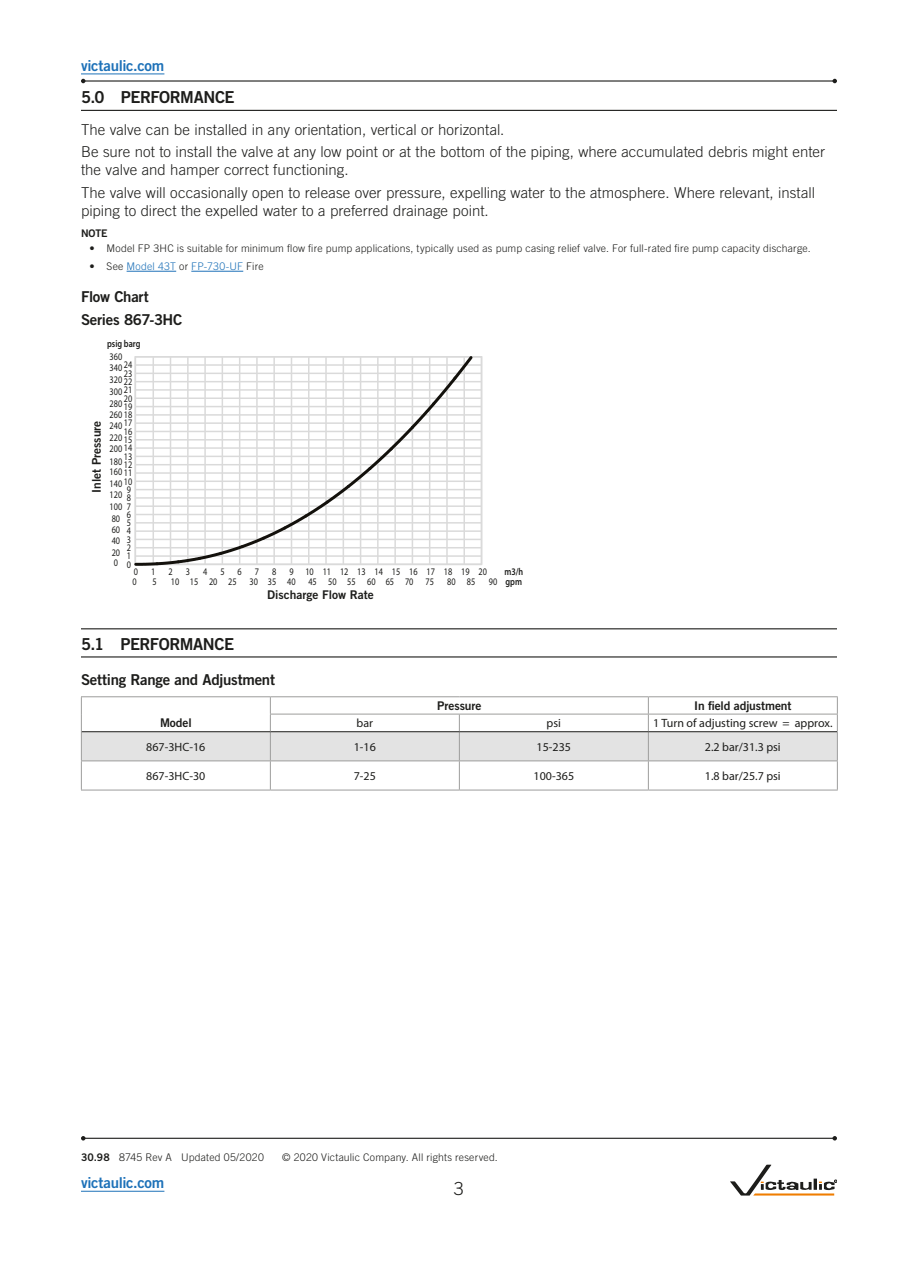
<style>
.page{position:relative;width:918px;height:1263px;background:#fff}
.page>*{position:absolute;margin:0;border:0;box-sizing:border-box;transform-origin:0 0}
.t1{font:300 18px "Trade Gothic LT Std";color:#1d1d1b}
.t2{font:16.5px "Trade Gothic LT Std Bd 2";letter-spacing:-.025em;color:#1d1d1b}
.t3{font:300 15px/22.8px "Trade Gothic LT Std";letter-spacing:.005em;color:#1d1d1b}
.t4{font:15px/22.8px "Trade Gothic LT Std Bd 2";letter-spacing:-.02em;color:#1d1d1b}
.t5{font:15px "Trade Gothic LT Std Bd 2";letter-spacing:-.02em;color:#1d71b8}
.t6{font:12px "Myriad Pro";color:#1d1d1b}
.t7{font:12px "Trade Gothic LT Std Bd 2";color:#1d1d1b}
.t8{font:300 10.5px "Trade Gothic LT Std";letter-spacing:.015em;color:#1d1d1b}
.t9{font:300 10.5px "Trade Gothic LT Std";letter-spacing:.02em;color:#1d71b8}
.t10{font:10.5px "Trade Gothic LT Std Bd 2";color:#1d1d1b}
.t11{font:10.05px "Myriad Pro";color:#1d1d1b;scale:.82 1}
.t12{font:600 10.05px "Myriad Pro";color:#1d1d1b;scale:.82 1}
.s1{color:#1d1d1b}
.s2{font-weight:400}
.s3{font-family:"Trade Gothic LT Std Bd 2";font-weight:400}
</style>
<div class="page">
<hr style="left:81px;top:1191px;width:83px;height:1px;background:#1d71b8">
<hr style="left:81px;top:110px;width:756px;height:1px;background:#1d1d1b">
<hr style="left:127px;top:271px;width:49px;height:1px;background:#1d71b8">
<hr style="left:191px;top:271px;width:52px;height:1px;background:#1d71b8">
<hr style="left:81px;top:628px;width:756px;height:1px;background:#1d1d1b">
<hr style="left:81px;top:656px;width:756px;height:1px;background:#1d1d1b">
<hr style="left:135px;top:555px;width:347px;height:2px;background:#dadada">
<hr style="left:135px;top:547px;width:347px;height:1px;background:#dadada">
<hr style="left:135px;top:539px;width:347px;height:1px;background:#dadada">
<hr style="left:135px;top:530px;width:347px;height:2px;background:#dadada">
<hr style="left:135px;top:522px;width:347px;height:2px;background:#dadada">
<hr style="left:135px;top:514px;width:347px;height:1px;background:#dadada">
<hr style="left:135px;top:505px;width:347px;height:2px;background:#dadada">
<hr style="left:135px;top:497px;width:347px;height:2px;background:#dadada">
<hr style="left:135px;top:489px;width:347px;height:1px;background:#dadada">
<hr style="left:135px;top:480px;width:347px;height:2px;background:#dadada">
<hr style="left:135px;top:472px;width:347px;height:2px;background:#dadada">
<hr style="left:135px;top:464px;width:347px;height:1px;background:#dadada">
<hr style="left:135px;top:456px;width:347px;height:1px;background:#dadada">
<hr style="left:135px;top:447px;width:347px;height:2px;background:#dadada">
<hr style="left:135px;top:439px;width:347px;height:1px;background:#dadada">
<hr style="left:135px;top:431px;width:347px;height:1px;background:#dadada">
<hr style="left:135px;top:422px;width:347px;height:2px;background:#dadada">
<hr style="left:135px;top:414px;width:347px;height:2px;background:#dadada">
<hr style="left:135px;top:406px;width:347px;height:1px;background:#dadada">
<hr style="left:135px;top:397px;width:347px;height:2px;background:#dadada">
<hr style="left:135px;top:389px;width:347px;height:2px;background:#dadada">
<hr style="left:135px;top:381px;width:347px;height:1px;background:#dadada">
<hr style="left:135px;top:373px;width:347px;height:1px;background:#dadada">
<hr style="left:135px;top:364px;width:347px;height:2px;background:#dadada">
<hr style="left:135px;top:356px;width:347px;height:1px;background:#dadada">
<hr style="left:477px;top:357px;width:2px;height:207px;background:#dadada">
<hr style="left:481px;top:357px;width:1px;height:207px;background:#dadada">
<hr style="left:135px;top:563px;width:347px;height:2px;background:#dadada">
<svg style="left:134px;top:356px;width:341px;height:210px"></svg>
<hr style="left:81px;top:790px;width:189px;height:1px;background:#9d9d9c">
<hr style="left:270px;top:790px;width:189px;height:1px;background:#9d9d9c">
<hr style="left:459px;top:790px;width:189px;height:1px;background:#9d9d9c">
<hr style="left:648px;top:790px;width:190px;height:1px;background:#9d9d9c">
<hr style="left:81px;top:696px;width:189px;height:1px;background:#9d9d9c">
<hr style="left:270px;top:696px;width:189px;height:1px;background:#9d9d9c">
<hr style="left:459px;top:696px;width:189px;height:1px;background:#9d9d9c">
<hr style="left:648px;top:696px;width:190px;height:1px;background:#9d9d9c">
<svg style="left:81px;top:697px;width:757px;height:93px"></svg>
<hr style="left:648px;top:714px;width:190px;height:1px;background:#9d9d9c">
<hr style="left:83px;top:80px;width:752px;height:2px;background:#1d1d1b">
<svg style="left:81px;top:79px;width:5px;height:4px"></svg>
<svg style="left:832px;top:79px;width:5px;height:4px"></svg>
<hr style="left:81px;top:74px;width:83px;height:1px;background:#1d71b8">
<hr style="left:83px;top:1138px;width:752px;height:1px;background:#1d1d1b">
<svg style="left:81px;top:1136px;width:5px;height:4px"></svg>
<svg style="left:832px;top:1136px;width:5px;height:4px"></svg>
<svg style="left:730px;top:1165px;width:107px;height:30px"></svg>
<p class="t5" style="left:81px;top:56px;width:85px">victaulic.com</p>
<p class="t2" style="left:81px;top:87px;width:155px">5.0 PERFORMANCE</p>
<p class="t3" style="left:81px;top:118px;width:746px">The valve can be installed in any orientation, vertical or horizontal.<br>Be sure not to install the valve at any low point or at the bottom of the piping, where accumulated debris might enter</p>
<p class="t3" style="left:81px;top:158px;width:736px">the valve and hamper correct functioning.<br>The valve will occasionally open to release over pressure, expelling water to the atmosphere. Where relevant, install</p>
<p class="t3" style="left:81px;top:199px;width:409px">piping to direct the expelled water to a preferred drainage point.</p>
<p class="t10" style="left:81px;top:227px;width:28px">NOTE</p>
<p class="t8" style="left:90px;top:242px;width:723px">• Model FP 3HC is suitable for minimum flow fire pump applications, typically used as pump casing relief valve. For full-rated fire pump capacity discharge.</p>
<p class="t9" style="left:90px;top:260px;width:176px"><span class="s1">• See</span> Model 43T <span class="s1">or</span> FP-730-UF <span class="s1">Fire</span></p>
<p class="t4" style="left:81px;top:285px;width:103px">Flow Chart<br>Series 867-3HC</p>
<p class="t12" style="left:107px;top:337px;width:42px">psig barg</p>
<p class="t7" style="left:89px;top:493px;width:74px;rotate:-90deg">Inlet Pressure</p>
<p class="t11" style="left:110px;top:350px;width:17px">360</p>
<p class="t11" style="left:124px;top:359px;width:12px">24</p>
<p class="t11" style="left:110px;top:361px;width:17px">340</p>
<p class="t11" style="left:124px;top:367px;width:12px">23</p>
<p class="t11" style="left:110px;top:373px;width:17px">320</p>
<p class="t11" style="left:124px;top:375px;width:12px">22</p>
<p class="t11" style="left:124px;top:384px;width:12px">21</p>
<p class="t11" style="left:110px;top:385px;width:17px">300</p>
<p class="t11" style="left:124px;top:392px;width:12px">20</p>
<p class="t11" style="left:110px;top:397px;width:17px">280</p>
<p class="t11" style="left:124px;top:400px;width:12px">19</p>
<p class="t11" style="left:110px;top:409px;width:29px">260 18</p>
<p class="t11" style="left:124px;top:417px;width:12px">17</p>
<p class="t11" style="left:110px;top:419px;width:17px">240</p>
<p class="t11" style="left:124px;top:425px;width:12px">16</p>
<p class="t11" style="left:110px;top:431px;width:17px">220</p>
<p class="t11" style="left:124px;top:433px;width:12px">15</p>
<p class="t11" style="left:124px;top:442px;width:12px">14</p>
<p class="t11" style="left:110px;top:443px;width:17px">200</p>
<p class="t11" style="left:124px;top:450px;width:12px">13</p>
<p class="t11" style="left:110px;top:455px;width:17px">180</p>
<p class="t11" style="left:124px;top:458px;width:12px">12</p>
<p class="t11" style="left:110px;top:465px;width:17px">160</p>
<p class="t11" style="left:124px;top:467px;width:12px">11</p>
<p class="t11" style="left:124px;top:475px;width:12px">10</p>
<p class="t11" style="left:110px;top:477px;width:17px">140</p>
<p class="t11" style="left:127px;top:483px;width:7px">9</p>
<p class="t11" style="left:110px;top:488px;width:17px">120</p>
<p class="t11" style="left:127px;top:492px;width:7px">8</p>
<p class="t11" style="left:110px;top:500px;width:17px">100</p>
<p class="t11" style="left:127px;top:500px;width:7px">7</p>
<p class="t11" style="left:127px;top:508px;width:7px">6</p>
<p class="t11" style="left:112px;top:512px;width:12px">80</p>
<p class="t11" style="left:127px;top:516px;width:7px">5</p>
<p class="t11" style="left:112px;top:523px;width:12px">60</p>
<p class="t11" style="left:127px;top:525px;width:7px">4</p>
<p class="t11" style="left:127px;top:533px;width:7px">3</p>
<p class="t11" style="left:112px;top:534px;width:12px">40</p>
<p class="t11" style="left:127px;top:541px;width:7px">2</p>
<p class="t11" style="left:112px;top:546px;width:12px">20</p>
<p class="t11" style="left:127px;top:550px;width:7px">1</p>
<p class="t11" style="left:114px;top:556px;width:7px">0</p>
<p class="t11" style="left:127px;top:558px;width:7px">0</p>
<p class="t11" style="left:134px;top:566px;width:7px">0</p>
<p class="t11" style="left:151px;top:566px;width:7px">1</p>
<p class="t11" style="left:168px;top:566px;width:7px">2</p>
<p class="t11" style="left:186px;top:566px;width:7px">3</p>
<p class="t11" style="left:203px;top:566px;width:7px">4</p>
<p class="t11" style="left:220px;top:566px;width:7px">5</p>
<p class="t11" style="left:238px;top:566px;width:7px">6</p>
<p class="t11" style="left:255px;top:566px;width:7px">7</p>
<p class="t11" style="left:272px;top:566px;width:7px">8</p>
<p class="t11" style="left:290px;top:566px;width:242px">9 10 11 12 13 14 15 16 17 18 19 20</p>
<p class="t12" style="left:504px;top:565px;width:25px">m3/h</p>
<p class="t11" style="left:133px;top:575px;width:7px">0</p>
<p class="t11" style="left:153px;top:575px;width:7px">5</p>
<p class="t11" style="left:171px;top:575px;width:82px">10 15 20 25</p>
<p class="t11" style="left:250px;top:575px;width:58px">30 35 40</p>
<p class="t11" style="left:308px;top:575px;width:155px">45 50 55 60 65 70 75</p>
<p class="t11" style="left:447px;top:575px;width:36px">80 85</p>
<p class="t12" style="left:489px;top:575px;width:42px"><span class="s2">90</span> gpm</p>
<p class="t7" style="left:267px;top:587px;width:108px">Discharge Flow Rate</p>
<p class="t2" style="left:81px;top:633px;width:155px">5.1 PERFORMANCE</p>
<p class="t4" style="left:81px;top:668px;width:196px">Setting Range and Adjustment</p>
<p class="t7" style="left:160px;top:716px;width:33px">Model</p>
<p class="t7" style="left:437px;top:698px;width:46px">Pressure</p>
<p class="t7" style="left:694px;top:698px;width:99px">In field adjustment</p>
<p class="t6" style="left:357px;top:716px;width:18px">bar</p>
<p class="t6" style="left:547px;top:716px;width:16px">psi</p>
<p class="t6" style="left:653px;top:716px;width:181px">1 Turn of adjusting screw = approx.</p>
<p class="t6" style="left:146px;top:739px;width:61px">867-3HC-16</p>
<p class="t6" style="left:354px;top:739px;width:24px">1-16</p>
<p class="t6" style="left:537px;top:739px;width:36px">15-235</p>
<p class="t6" style="left:705px;top:739px;width:77px">2.2 bar/31.3 psi</p>
<p class="t6" style="left:146px;top:768px;width:61px">867-3HC-30</p>
<p class="t6" style="left:354px;top:768px;width:24px">7-25</p>
<p class="t6" style="left:534px;top:768px;width:42px">100-365</p>
<p class="t6" style="left:705px;top:768px;width:77px">1.8 bar/25.7 psi</p>
<p class="t8" style="left:81px;top:1151px;width:184px"><span class="s3">30.98</span> 8745 Rev A Updated 05/2020</p>
<p class="t8" style="left:282px;top:1151px;width:217px">© 2020 Victaulic Company. All rights reserved.</p>
<p class="t5" style="left:81px;top:1173px;width:85px">victaulic.com</p>
<p class="t1" style="left:454px;top:1178px;width:12px">3</p>
</div>
